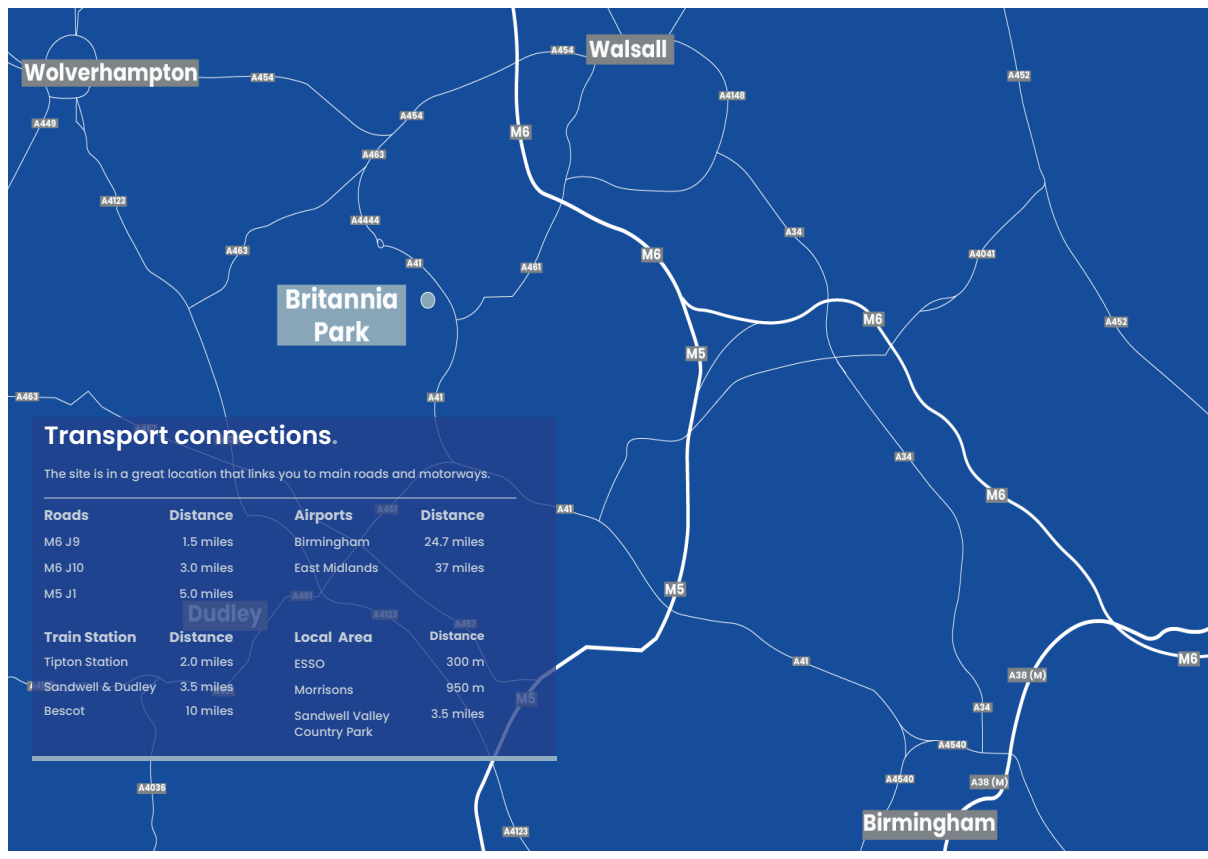
<style>
.page{position:relative;width:1208px;height:859px;background:#fff}
.page>*{position:absolute;margin:0;border:0;box-sizing:border-box;transform-origin:0 0}
.t1{font:600 25px "Poppins";color:#fff}
.t2{font:700 14px "Poppins";color:#c2ccd7}
.t3{font:500 12px/26px "Poppins";color:#c2ccd7}
.t4{font:700 12px "Poppins";color:#c2ccd7}
.s1{color:#91abbf}
</style>
<div class="page">
<div style="left:9px;top:9px;width:1199px;height:841px;background:#154d9a"></div>
<div style="left:32px;top:418px;width:523px;height:338px;background:#24408c"></div>
<hr style="left:44px;top:497px;width:472px;height:1px;background:#c2ccd7">
<div style="left:32px;top:756px;width:524px;height:5px;background:#91abbf"></div>
<h1 class="t1" style="left:44px;top:421px;width:296px">Transport connections<span class="s1">.</span></h1>
<p class="t3" style="left:44px;top:462px;width:448px">The site is in a great location that links you to main roads and motorways.</p>
<p class="t2" style="left:44px;top:509px;width:46px">Roads</p>
<p class="t3" style="left:44px;top:530px;width:42px">M6 J9<br>M6 J10<br>M5 J1</p>
<p class="t2" style="left:170px;top:509px;width:65px">Distance</p>
<p class="t3" style="left:179px;top:530px;width:55px;text-align:justify">1.5 miles 3.0 miles 5.0 miles</p>
<p class="t2" style="left:295px;top:509px;width:60px">Airports</p>
<p class="t3" style="left:295px;top:530px;width:85px">Birmingham<br>East Midlands</p>
<p class="t2" style="left:421px;top:509px;width:65px">Distance</p>
<p class="t3" style="left:424px;top:530px;width:62px;text-align:right">24.7 miles<br>37 miles</p>
<p class="t2" style="left:44px;top:631px;width:94px">Train Station</p>
<p class="t3" style="left:44px;top:651px;width:114px;line-height:24.4px">Tipton Station<br>Sandwell &amp; Dudley<br>Bescot</p>
<p class="t2" style="left:170px;top:631px;width:65px">Distance</p>
<p class="t3" style="left:180px;top:651px;width:55px;line-height:24.4px;text-align:center">2.0 miles<br>3.5 miles<br>10 miles</p>
<p class="t2" style="left:295px;top:631px;width:80px">Local Area</p>
<p class="t3" style="left:295px;top:651px;width:97px">ESSO<br>Morrisons<br>Sandwell Valley</p>
<p class="t3" style="left:295px;top:720px;width:80px">Country Park</p>
<p class="t4" style="left:430px;top:630px;width:56px">Distance</p>
<p class="t3" style="left:431px;top:650px;width:55px;text-align:right">300 m<br>950 m<br>3.5 miles</p>
</div>
